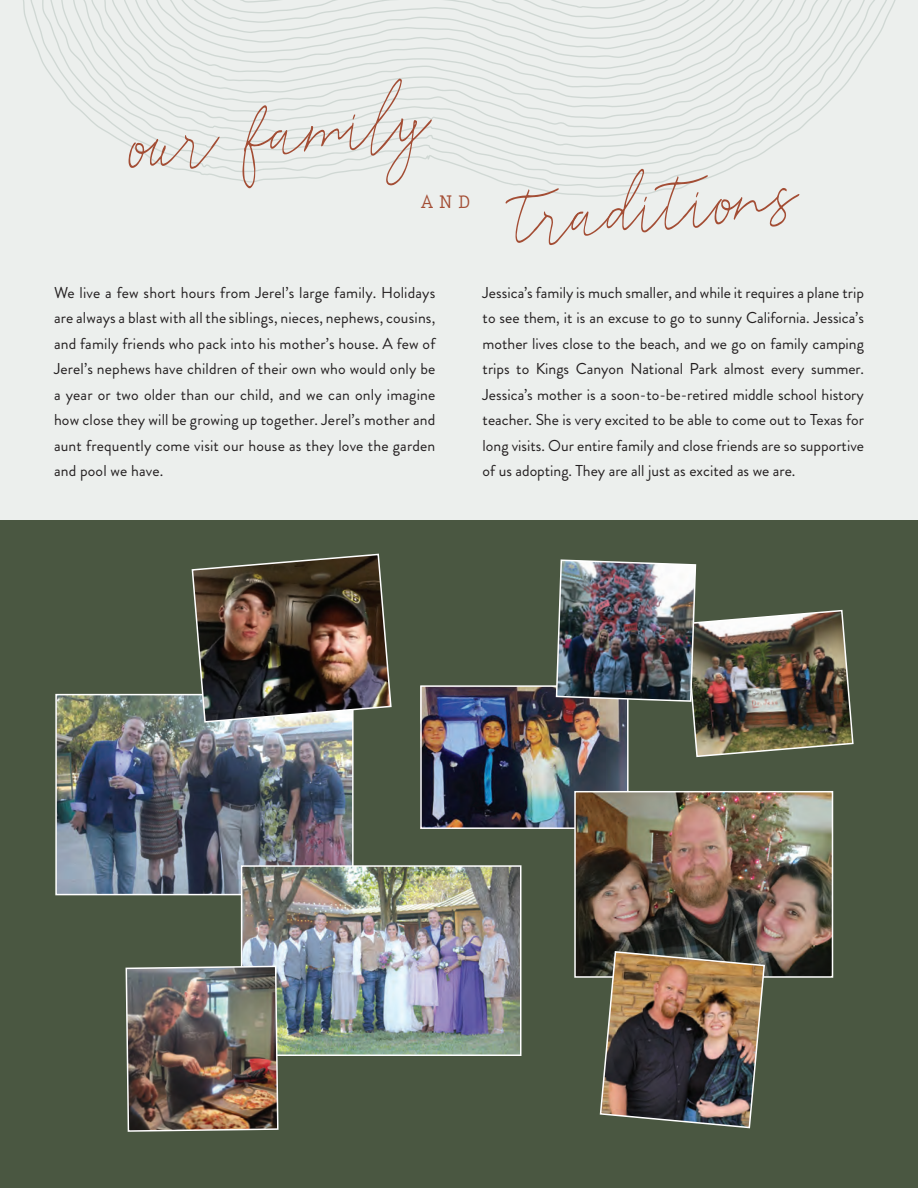
<style>
.page{position:relative;width:918px;height:1188px;background:#ecefed}
.page>*{position:absolute;margin:0;border:0;box-sizing:border-box;transform-origin:0 0}
.t1{font:100.5px "Reman";color:#a34d34}
.t2{font:700 21px "Prestige Elite Std";color:#a34d34}
.t3{font:15.75px/25.5px "Brandon Grotesque";letter-spacing:.005em;color:#231f20;text-align:justify}
</style>
<div class="page">
<svg style="left:23px;top:0;width:873px;height:197px"></svg>
<svg style="left:0;top:532px;width:1px;height:647px"></svg>
<div style="left:1px;top:521px;width:917px;height:667px;background:#4a5741"></div>
<img style="left:58px;top:697px;width:293px;height:195px">
<div style="left:55px;top:694px;width:299px;height:201px;border:2px solid #fff"></div>
<img style="left:244px;top:868px;width:274px;height:185px">
<div style="left:241px;top:865px;width:280px;height:191px;border:2px solid #fff"></div>
<img style="left:423px;top:688px;width:203px;height:138px">
<div style="left:420px;top:685px;width:209px;height:144px;border:2px solid #fff"></div>
<img style="left:577px;top:794px;width:253px;height:181px">
<div style="left:574px;top:791px;width:259px;height:187px;border:2px solid #fff"></div>
<img style="left:599px;top:950px;width:167px;height:179px">
<img style="left:191px;top:553px;width:201px;height:170px">
<img style="left:125px;top:965px;width:154px;height:167px">
<img style="left:555px;top:559px;width:299px;height:199px">
<h1 class="t1" style="left:126px;top:80px;width:301px;rotate:-5deg">our family</h1>
<h2 class="t2" style="left:421px;top:190px;width:51px">AND</h2>
<h1 class="t1" style="left:511px;top:154px;width:283px;rotate:-5deg">traditions</h1>
<p class="t3" style="left:54px;top:280px;width:383px">We live a few short hours from Jerel’s large family. Holidays are always a blast with all the siblings, nieces, nephews, cousins, and family friends who pack into his mother’s house. A few of Jerel’s nephews have children of their own who would only be a year or two older than our child, and we can only imagine how close they will be growing up together. Jerel’s mother and aunt frequently come visit our house as they love the garden and pool we have.</p>
<p class="t3" style="left:483px;top:280px;width:383px">Jessica’s family is much smaller, and while it requires a plane trip to see them, it is an excuse to go to sunny California. Jessica’s mother lives close to the beach, and we go on family camping trips to Kings Canyon National Park almost every summer.<br>Jessica’s mother is a soon-to-be-retired middle school history teacher. She is very excited to be able to come out to Texas for long visits. Our entire family and close friends are so supportive of us adopting. They are all just as excited as we are.</p>
</div>
